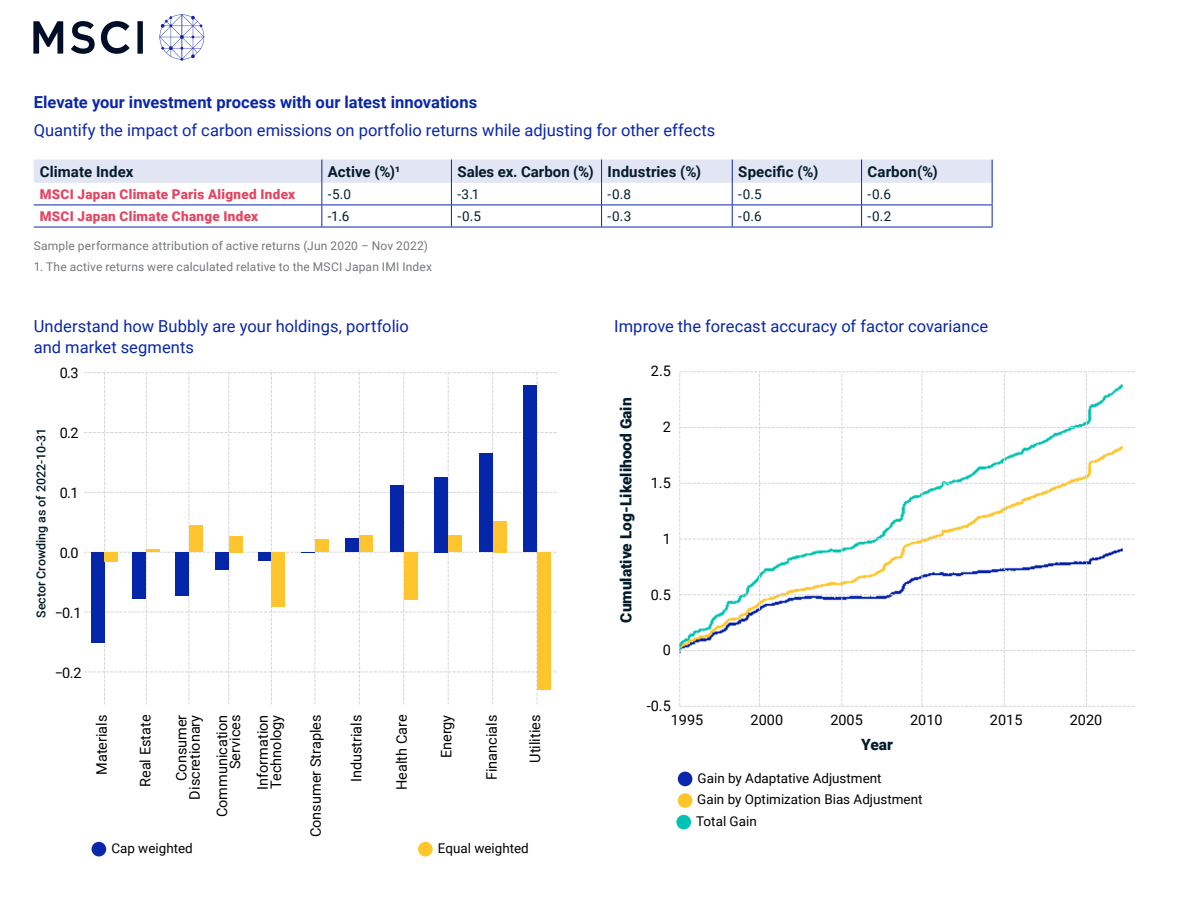
<style>
.page{position:relative;width:1188px;height:918px;background:#fff}
.page>*{position:absolute;margin:0;border:0;box-sizing:border-box;transform-origin:0 0}
.t1{font:16.5px/21px "Roboto";color:#0a26aa}
.t2{font:700 16.5px "Roboto";letter-spacing:.005em;color:#0a26aa}
.t3{font:900 15.6px "Roboto";color:#031c2d}
.t4{font:700 15px "Roboto";letter-spacing:.01em;color:#031c2d}
.t5{font:14.55px/13.2px "Roboto";color:#000}
.t6{font:13.5px/21.6px "Roboto";color:#000}
.t7{font:900 13.5px "Roboto";letter-spacing:.02em;color:#e34461}
.t8{font:13.5px "Roboto";color:#031c2d}
.t9{font:500 12.45px "Roboto";color:#011b2b}
.t10{font:12px "Roboto";letter-spacing:.015em;color:#74777b}
</style>
<div class="page">
<svg style="left:160px;top:14px;width:44px;height:47px"></svg>
<svg style="left:33px;top:21px;width:30px;height:33px"></svg>
<div style="left:137px;top:21px;width:6px;height:33px;background:#000e27"></div>
<svg style="left:71px;top:21px;width:24px;height:33px"></svg>
<svg style="left:101px;top:21px;width:29px;height:33px"></svg>
<hr style="left:34px;top:227px;width:288px;height:1px;background:#0a26aa">
<hr style="left:322px;top:227px;width:129px;height:1px;background:#0a26aa">
<hr style="left:451px;top:227px;width:151px;height:1px;background:#0a26aa">
<hr style="left:602px;top:227px;width:130px;height:1px;background:#0a26aa">
<hr style="left:732px;top:227px;width:130px;height:1px;background:#0a26aa">
<hr style="left:862px;top:227px;width:131px;height:1px;background:#0a26aa">
<svg style="left:34px;top:160px;width:959px;height:67px"></svg>
<div style="left:678px;top:772px;width:14px;height:14px;background:#0a26aa;border-radius:50%"></div>
<div style="left:678px;top:793px;width:14px;height:15px;background:#ffc52b;border-radius:50%"></div>
<div style="left:676px;top:815px;width:15px;height:14px;background:#00c3b4;border-radius:50%"></div>
<svg style="left:679px;top:371px;width:456px;height:336px"></svg>
<div style="left:92px;top:842px;width:14px;height:14px;background:#0a26aa;border-radius:50%"></div>
<div style="left:418px;top:842px;width:15px;height:14px;background:#ffc52b;border-radius:50%"></div>
<svg style="left:84px;top:370px;width:472px;height:334px"></svg>
<div style="left:346px;top:539px;width:13px;height:13px;background:#0526a8"></div>
<div style="left:390px;top:485px;width:14px;height:67px;background:#0526a8"></div>
<div style="left:434px;top:477px;width:14px;height:75px;background:#0526a8"></div>
<div style="left:479px;top:453px;width:14px;height:99px;background:#0526a8"></div>
<div style="left:523px;top:385px;width:14px;height:167px;background:#0526a8"></div>
<div style="left:105px;top:552px;width:13px;height:10px;background:#fec52e"></div>
<hr style="left:146px;top:549px;width:14px;height:3px;background:#fec52e">
<div style="left:189px;top:525px;width:14px;height:27px;background:#fec52e"></div>
<div style="left:229px;top:536px;width:14px;height:16px;background:#fec52e"></div>
<div style="left:271px;top:552px;width:14px;height:54px;background:#fec52e"></div>
<div style="left:315px;top:540px;width:14px;height:12px;background:#fec52e"></div>
<div style="left:359px;top:535px;width:14px;height:17px;background:#fec52e"></div>
<div style="left:404px;top:552px;width:14px;height:48px;background:#fec52e"></div>
<div style="left:448px;top:536px;width:14px;height:16px;background:#fec52e"></div>
<div style="left:493px;top:521px;width:13px;height:31px;background:#fec52e"></div>
<div style="left:537px;top:552px;width:14px;height:137px;background:#fec52e"></div>
<p class="t2" style="left:34px;top:91px;width:445px">Elevate your investment process with our latest innovations</p>
<p class="t1" style="left:34px;top:119px;width:683px">Quantify the impact of carbon emissions on portfolio returns while adjusting for other effects</p>
<p class="t4" style="left:40px;top:161px;width:95px">Climate Index</p>
<p class="t4" style="left:328px;top:161px;width:74px">Active (%)¹</p>
<p class="t4" style="left:457px;top:161px;width:245px">Sales ex. Carbon (%) Industries (%)</p>
<p class="t4" style="left:738px;top:161px;width:82px">Specific (%)</p>
<p class="t4" style="left:868px;top:161px;width:72px">Carbon(%)</p>
<p class="t7" style="left:40px;top:185px;width:257px">MSCI Japan Climate Paris Aligned Index</p>
<p class="t8" style="left:328px;top:185px;width:25px">-5.0</p>
<p class="t8" style="left:457px;top:185px;width:24px">-3.1</p>
<p class="t8" style="left:608px;top:185px;width:25px">-0.8</p>
<p class="t8" style="left:738px;top:185px;width:25px">-0.5</p>
<p class="t8" style="left:868px;top:185px;width:25px">-0.6</p>
<p class="t7" style="left:40px;top:207px;width:220px">MSCI Japan Climate Change Index</p>
<p class="t8" style="left:328px;top:207px;width:23px">-1.6</p>
<p class="t8" style="left:457px;top:207px;width:25px">-0.5</p>
<p class="t8" style="left:608px;top:207px;width:25px">-0.3</p>
<p class="t8" style="left:738px;top:207px;width:25px">-0.6</p>
<p class="t8" style="left:868px;top:207px;width:25px">-0.2</p>
<p class="t10" style="left:34px;top:237px;width:396px">Sample performance attribution of active returns (Jun 2020 – Nov 2022)</p>
<p class="t10" style="left:34px;top:259px;width:400px">1. The active returns were calculated relative to the MSCI Japan IMI Index</p>
<p class="t1" style="left:34px;top:315px;width:377px">Understand how Bubbly are your holdings, portfolio and market segments</p>
<p class="t5" style="left:59px;top:366px;width:21px">0.3</p>
<p class="t5" style="left:59px;top:426px;width:21px">0.2</p>
<p class="t9" style="left:32px;top:618px;width:192px;rotate:-90deg">Sector Crowding as of 2022-10-31</p>
<p class="t5" style="left:59px;top:486px;width:21px">0.1</p>
<p class="t5" style="left:59px;top:546px;width:21px">0.0</p>
<p class="t5" style="left:54px;top:605px;width:29px">−0.1</p>
<p class="t5" style="left:54px;top:665px;width:29px">−0.2</p>
<p class="t5" style="left:95px;top:775px;width:62px;rotate:-90deg">Materials</p>
<p class="t5" style="left:308px;top:837px;width:124px;rotate:-90deg">Consumer Straples</p>
<p class="t5" style="left:395px;top:790px;width:77px;rotate:-90deg">Health Care</p>
<p class="t5" style="left:439px;top:758px;width:45px;rotate:-90deg">Energy</p>
<p class="t5" style="left:528px;top:763px;width:50px;rotate:-90deg">Utilities</p>
<p class="t5" style="left:138px;top:787px;width:74px;rotate:-90deg">Real Estate</p>
<p class="t5" style="left:256px;top:790px;width:77px;rotate:-90deg">Information<br>Technology</p>
<p class="t5" style="left:174px;top:800px;width:86px;text-align:right;rotate:-90deg">Consumer<br>Discretionary</p>
<p class="t5" style="left:215px;top:817px;width:104px;text-align:right;rotate:-90deg">Communication<br>Services</p>
<p class="t5" style="left:485px;top:780px;width:67px;rotate:-90deg">Financials</p>
<p class="t6" style="left:111px;top:837px;width:83px">Cap weighted</p>
<p class="t6" style="left:438px;top:837px;width:92px">Equal weighted</p>
<p class="t5" style="left:349px;top:782px;width:69px;rotate:-90deg">Industrials</p>
<p class="t1" style="left:614px;top:315px;width:375px">Improve the forecast accuracy of factor covariance</p>
<p class="t3" style="left:615px;top:623px;width:227px;rotate:-90deg">Cumulative Log-Likelihood Gain</p>
<p class="t5" style="left:651px;top:364px;width:22px">2.5</p>
<p class="t5" style="left:663px;top:420px;width:10px">2</p>
<p class="t5" style="left:651px;top:476px;width:22px">1.5</p>
<p class="t5" style="left:663px;top:531px;width:10px">1</p>
<p class="t5" style="left:651px;top:587px;width:22px">0.5</p>
<p class="t5" style="left:663px;top:643px;width:10px">0</p>
<p class="t5" style="left:671px;top:699px;width:34px;line-height:14.1px;text-indent:-24px">-0.5<br>1995</p>
<p class="t5" style="left:751px;top:713px;width:34px">2000</p>
<p class="t5" style="left:830px;top:713px;width:34px">2005</p>
<p class="t5" style="left:910px;top:713px;width:34px">2010</p>
<p class="t5" style="left:990px;top:713px;width:34px">2015</p>
<p class="t5" style="left:1070px;top:713px;width:34px">2020</p>
<p class="t3" style="left:861px;top:733px;width:33px">Year</p>
<p class="t6" style="left:696px;top:767px;width:228px">Gain by Adaptative Adjustment<br>Gain by Optimization Bias Adjustment<br>Total Gain</p>
</div>
